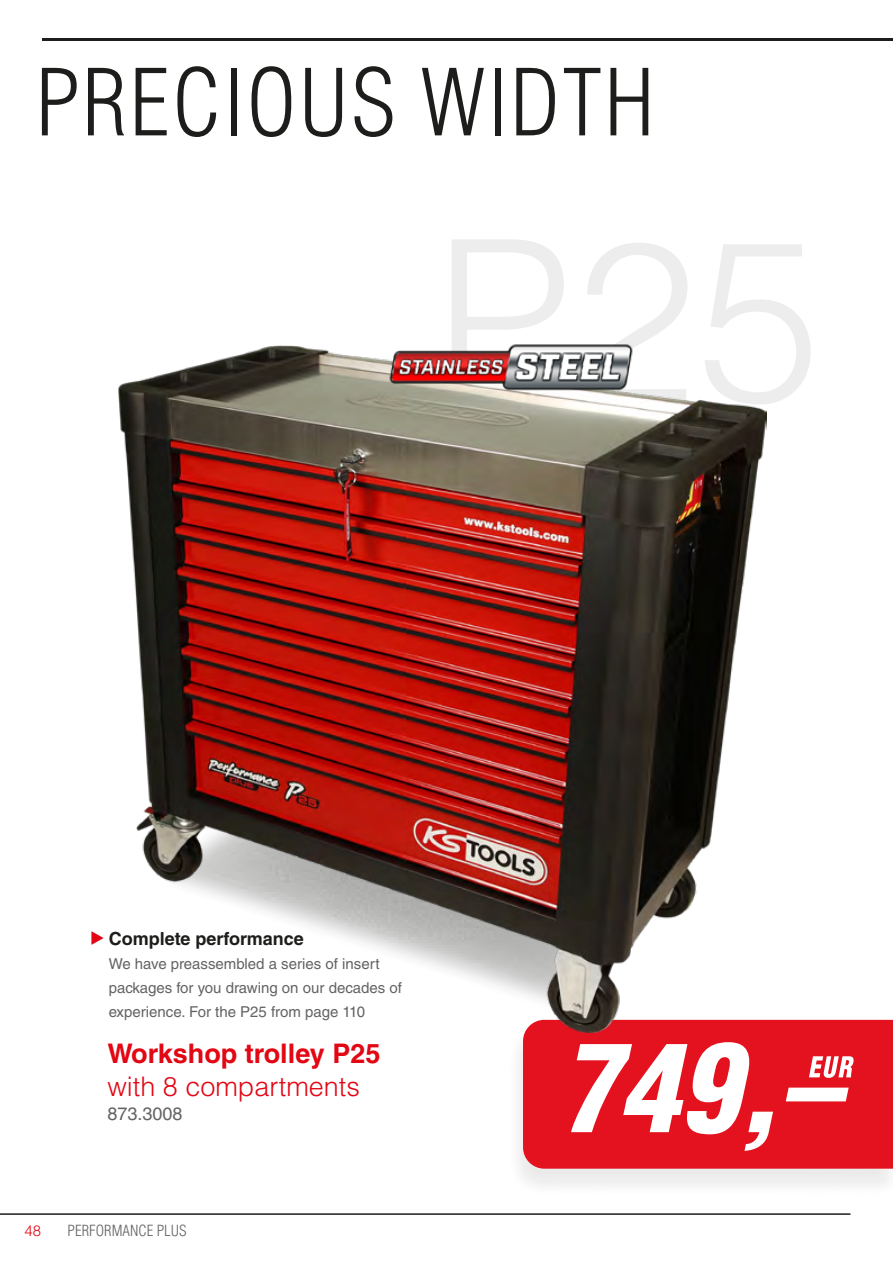
<style>
.page{position:relative;width:893px;height:1263px;background:#fff}
.page>*{position:absolute;margin:0;border:0;box-sizing:border-box;transform-origin:0 0}
.CB_AF_TABELLENTEXT{font:italic 900 condensed 120px "Helvetica LT Std";color:#fff}
.CB_AF_TABELLENTEXT-2{font:300 condensed 90px "Helvetica LT Std";letter-spacing:.025em;color:#1d1d1b}
.CB_AF_TABELLENTEXT-3{font:700 27px/32.4px "Helvetica LT Std";color:#e30613}
.CB_AF_TABELLENTEXT-4{font:700 18px "Helvetica LT Std";color:#1d1d1b}
.CB_AF_TABELLENTEXT-5{font:18px "Helvetica LT Std";color:#646363}
.CB_AF_TABELLENTEXT-6{font:15px/24px "Helvetica LT Std";color:#646363}
.t1{font:300 condensed 15px "Helvetica LT Std";color:#646363}
.t2{font:300 15px "Helvetica LT Std";color:#e30613}
.s1{font-weight:300}
</style>
<div class="page">
<hr style="left:43px;top:38px;width:850px;height:2px;background:#1d1d1b">
<hr style="left:0;top:1213px;width:850px;height:2px;background:#1d1d1b">
<div style="left:505px;top:1022px;width:388px;height:177px;background:#f6f6f6"></div>
<div style="left:523px;top:1020px;width:370px;height:149px;background:#e4121f"></div>
<svg style="left:786px;top:1056px;width:68px;height:45px"></svg>
<img style="left:118px;top:345px;width:649px;height:688px">
<svg style="left:91px;top:931px;width:13px;height:14px"></svg>
<img style="left:356px;top:344px;width:310px;height:67px">
<p class="CB_AF_TABELLENTEXT-2" style="left:35px;top:47px;width:621px">PRECIOUS WIDTH</p>
<p class="CB_AF_TABELLENTEXT-4" style="left:109px;top:927px;width:197px">Complete performance</p>
<p class="CB_AF_TABELLENTEXT-6" style="left:109px;top:951px;width:295px">We have preassembled a series of insert packages for you drawing on our decades of experience. For the P25 from page 110</p>
<p class="CB_AF_TABELLENTEXT-3" style="left:107px;top:1037px;width:275px">Workshop trolley P25 <span class="s1">with 8 compartments</span></p>
<p class="CB_AF_TABELLENTEXT-5" style="left:107px;top:1103px;width:77px">873.3008</p>
<p class="t2" style="left:24px;top:1221px;width:18px">48</p>
<p class="t1" style="left:68px;top:1221px;width:121px">PERFORMANCE PLUS</p>
<p class="CB_AF_TABELLENTEXT" style="left:559px;top:1012px;width:221px">749,</p>
</div>
